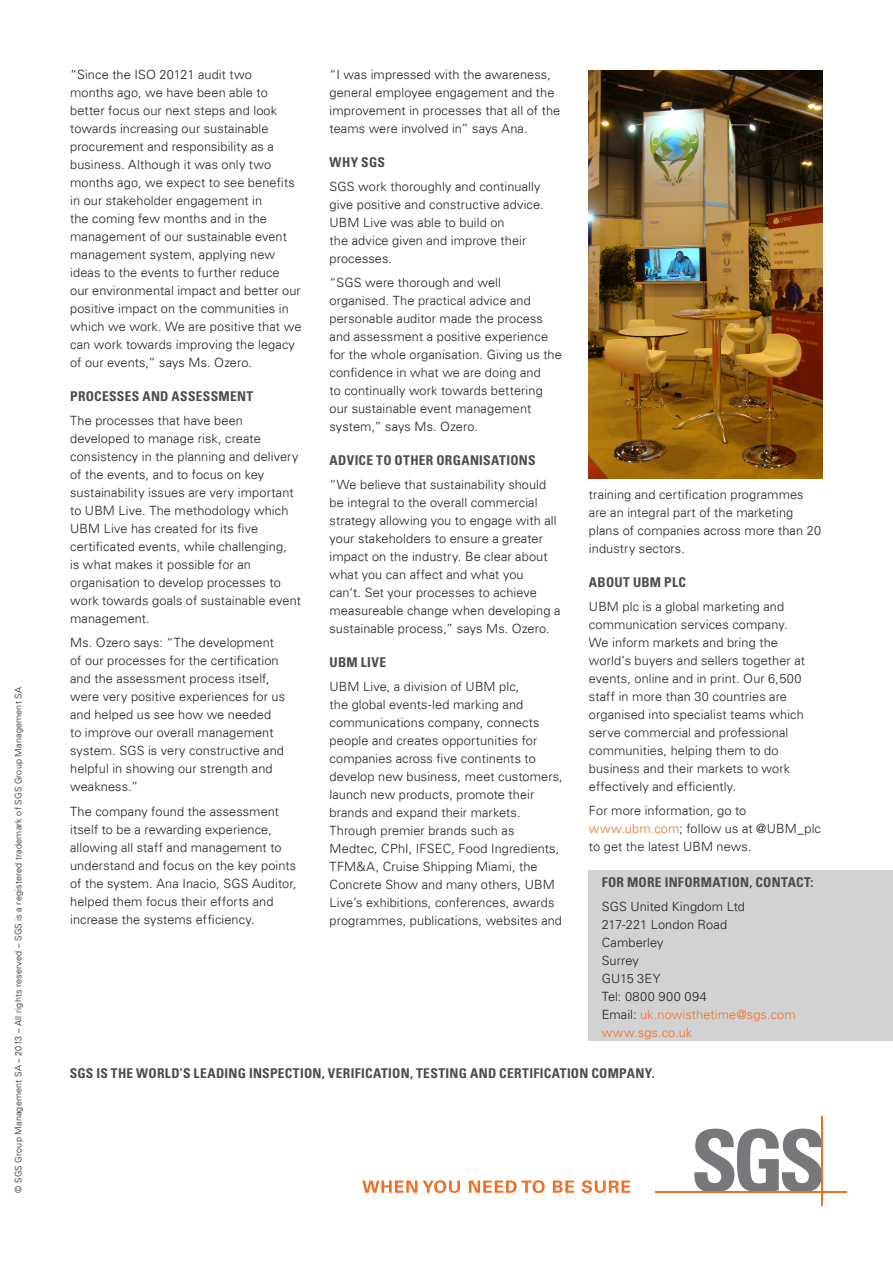
<style>
.page{position:relative;width:893px;height:1263px;background:#fff}
.page>*{position:absolute;margin:0;border:0;box-sizing:border-box;transform-origin:0 0}
.t1{font:700 condensed 13.5px "Univers LT";letter-spacing:.02em;color:#4b4c4d}
.t2{font:300 12.75px/18px "Univers LT";letter-spacing:.005em;color:#231f20}
.t3{font:300 12.75px "Univers LT";letter-spacing:.01em;color:#f36e21}
.t4{font:300 12.75px "Univers LT";letter-spacing:.04em;color:#231f20}
.t5{font:300 9px "Univers LT";letter-spacing:.02em;color:#231f20}
.s1{color:#f36e21}
.s2{color:#231f20}
</style>
<div class="page">
<div style="left:589px;top:871px;width:304px;height:170px;background:#d1d2d4"></div>
<svg style="left:362px;top:1180px;width:55px;height:13px"></svg>
<svg style="left:423px;top:1180px;width:37px;height:13px"></svg>
<svg style="left:469px;top:1180px;width:76px;height:13px"></svg>
<svg style="left:553px;top:1180px;width:21px;height:13px"></svg>
<svg style="left:582px;top:1180px;width:48px;height:13px"></svg>
<svg style="left:694px;top:1128px;width:127px;height:63px"></svg>
<hr style="left:656px;top:1191px;width:191px;height:2px;background:#f36e21">
<hr style="left:821px;top:1116px;width:2px;height:89px;background:#f36e21">
<img style="left:589px;top:70px;width:234px;height:408px">
<p class="t5" style="left:13px;top:1193px;width:507px;rotate:-90deg">© SGS Group Management SA – 2013 – All rights reserved – SGS is a registered trademark of SGS Group Management SA</p>
<p class="t2" style="left:70px;top:66px;width:233px">“Since the ISO 20121 audit two<br>months ago, we have been able to better focus our next steps and look towards increasing our sustainable procurement and responsibility as a business. Although it was only two months ago, we expect to see benefits in our stakeholder engagement in<br>the coming few months and in the management of our sustainable event management system, applying new ideas to the events to further reduce our environmental impact and better our positive impact on the communities in which we work. We are positive that we can work towards improving the legacy of our events,” says Ms. Ozero.</p>
<p class="t1" style="left:70px;top:388px;width:185px">PROCESSES AND ASSESSMENT</p>
<p class="t2" style="left:70px;top:412px;width:232px">The processes that have been developed to manage risk, create consistency in the planning and delivery of the events, and to focus on key sustainability issues are very important to UBM Live. The methodology which UBM Live has created for its five certificated events, while challenging,<br>is what makes it possible for an organisation to develop processes to work towards goals of sustainable event management.</p>
<p class="t2" style="left:70px;top:634px;width:216px">Ms. Ozero says: “The development of our processes for the certification and the assessment process itself, were very positive experiences for us and helped us see how we needed to improve our overall management system. SGS is very constructive and helpful in showing our strength and weakness.”</p>
<p class="t2" style="left:70px;top:802px;width:228px">The company found the assessment itself to be a rewarding experience, allowing all staff and management to understand and focus on the key points of the system. Ana Inacio, SGS Auditor, helped them focus their efforts and increase the systems efficiency.</p>
<p class="t2" style="left:330px;top:66px;width:232px">“I was impressed with the awareness, general employee engagement and the improvement in processes that all of the teams were involved in” says Ana.</p>
<p class="t1" style="left:330px;top:154px;width:57px">WHY SGS</p>
<p class="t2" style="left:330px;top:178px;width:216px">SGS work thoroughly and continually give positive and constructive advice.<br>UBM Live was able to build on<br>the advice given and improve their processes.</p>
<p class="t2" style="left:330px;top:274px;width:234px">“SGS were thorough and well organised. The practical advice and personable auditor made the process and assessment a positive experience for the whole organisation. Giving us the confidence in what we are doing and<br>to continually work towards bettering our sustainable event management system,” says Ms. Ozero.</p>
<p class="t1" style="left:330px;top:452px;width:208px">ADVICE TO OTHER ORGANISATIONS</p>
<p class="t2" style="left:330px;top:476px;width:232px">“We believe that sustainability should be integral to the overall commercial strategy allowing you to engage with all your stakeholders to ensure a greater impact on the industry. Be clear about what you can affect and what you<br>can‘t. Set your processes to achieve measureable change when developing a sustainable process,” says Ms. Ozero.</p>
<p class="t1" style="left:330px;top:654px;width:58px">UBM LIVE</p>
<p class="t2" style="left:330px;top:678px;width:235px">UBM Live, a division of UBM plc,<br>the global events-led marking and communications company, connects people and creates opportunities for companies across five continents to develop new business, meet customers, launch new products, promote their brands and expand their markets.<br>Through premier brands such as Medtec, CPhI, IFSEC, Food Ingredients, TFM&amp;A, Cruise Shipping Miami, the Concrete Show and many others, UBM Live’s exhibitions, conferences, awards programmes, publications, websites and</p>
<p class="t2" style="left:589px;top:486px;width:234px">training and certification programmes are an integral part of the marketing plans of companies across more than 20 industry sectors.</p>
<p class="t1" style="left:589px;top:574px;width:99px">ABOUT UBM PLC</p>
<p class="t2" style="left:589px;top:598px;width:218px">UBM plc is a global marketing and communication services company.<br>We inform markets and bring the world’s buyers and sellers together at events, online and in print. Our 6,500 staff in more than 30 countries are organised into specialist teams which serve commercial and professional communities, helping them to do business and their markets to work effectively and efficiently.</p>
<p class="t2" style="left:589px;top:802px;width:159px">For more information, go to</p>
<p class="t2" style="left:589px;top:820px;width:234px"><span class="s1">www.ubm.com</span>; follow us at @UBM_plc to get the latest UBM news.</p>
<p class="t1" style="left:602px;top:873px;width:213px">FOR MORE INFORMATION, CONTACT:</p>
<p class="t2" style="left:602px;top:897px;width:145px">SGS United Kingdom Ltd</p>
<p class="t2" style="left:602px;top:915px;width:127px">217-221 London Road</p>
<p class="t2" style="left:602px;top:933px;width:63px">Camberley</p>
<p class="t2" style="left:602px;top:951px;width:39px">Surrey</p>
<p class="t2" style="left:602px;top:969px;width:61px">GU15 3EY</p>
<p class="t4" style="left:602px;top:988px;width:107px">Tel: 0800 900 094</p>
<p class="t3" style="left:602px;top:1006px;width:196px"><span class="s2">Email:</span> uk.nowisthetime@sgs.com</p>
<p class="t3" style="left:602px;top:1024px;width:92px">www.sgs.co.uk</p>
<p class="t1" style="left:70px;top:1065px;width:587px">SGS IS THE WORLD’S LEADING INSPECTION, VERIFICATION, TESTING AND CERTIFICATION COMPANY.</p>
</div>
